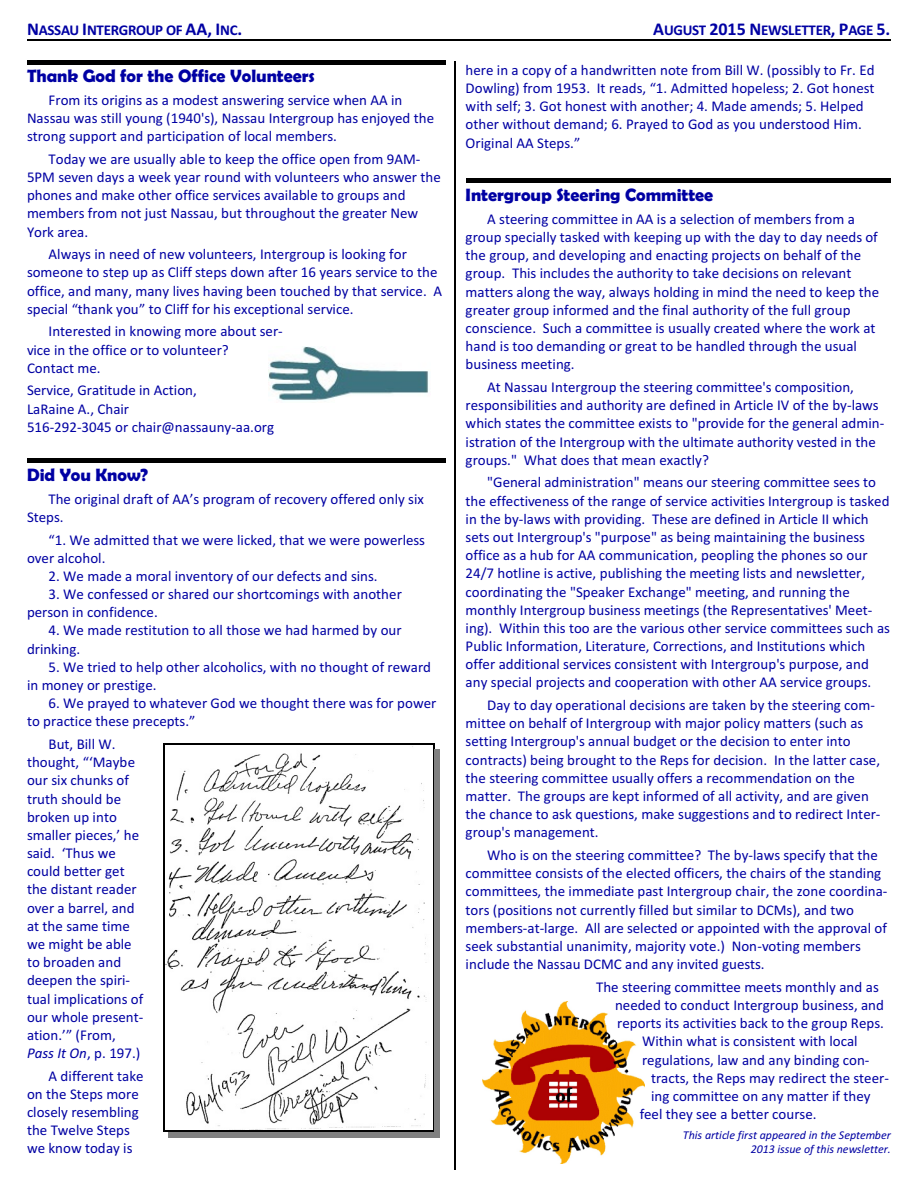
<style>
.page{position:relative;width:918px;height:1188px;background:#fff}
.page>*{position:absolute;margin:0;border:0;box-sizing:border-box;transform-origin:0 0}
.t1{font:700 18px "Berlin Sans FB Demi";color:#0000a3}
.t2{font:15px/18.1px "Calibri";color:#0000a3}
.t3{font:700 15px "Calibri";letter-spacing:-.02em;color:#0000a3}
.t4{font:italic 12px/14.5px "Calibri";color:#0000a3;text-align:right}
.s1{font-size:18px}
.s2{font-style:italic}
</style>
<div class="page">
<hr style="left:27px;top:40px;width:864px;height:1px;background:#000">
<img style="left:482px;top:1002px;width:162px;height:162px">
<img style="left:268px;top:346px;width:161px;height:55px">
<img style="left:164px;top:745px;width:269px;height:386px">
<hr style="left:163px;top:744px;width:1px;height:388px;background:#000">
<hr style="left:433px;top:744px;width:2px;height:388px;background:#000">
<hr style="left:163px;top:744px;width:271px;height:1px;background:#000">
<hr style="left:163px;top:1131px;width:271px;height:1px;background:#000">
<div style="left:435px;top:749px;width:5px;height:389px;background:#808080"></div>
<div style="left:169px;top:1132px;width:271px;height:6px;background:#808080"></div>
<hr style="left:455px;top:61px;width:1px;height:1109px;background:#000">
<hr style="left:27px;top:61px;width:418px;height:4px;background:#000">
<div style="left:27px;top:458px;width:418px;height:5px;background:#000"></div>
<hr style="left:466px;top:179px;width:425px;height:4px;background:#000">
<p class="t3" style="left:27px;top:24px;width:217px"><span class="s1">N</span>ASSAU <span class="s1">I</span>NTERGROUP OF <span class="s1">AA, I</span>NC<span class="s1">.</span></p>
<p class="t3" style="left:653px;top:24px;width:239px"><span class="s1">A</span>UGUST <span class="s1">2015 N</span>EWSLETTER<span class="s1">, P</span>AGE <span class="s1">5.</span></p>
<p class="t1" style="left:27px;top:65px;width:290px">Thank God for the Office Volunteers</p>
<p class="t2" style="left:27px;top:92px;width:409px;text-indent:22px">From its origins as a modest answering service when AA in<br>Nassau was still young (1940's), Nassau Intergroup has enjoyed the strong support and participation of local members.</p>
<p class="t2" style="left:27px;top:151px;width:415px;text-indent:22px">Today we are usually able to keep the office open from 9AM-5PM seven days a week year round with volunteers who answer the phones and make other office services available to groups and members from not just Nassau, but throughout the greater New York area.</p>
<p class="t2" style="left:27px;top:246px;width:417px;text-indent:22px">Always in need of new volunteers, Intergroup is looking for someone to step up as Cliff steps down after 16 years service to the office, and many, many lives having been touched by that service. A special “thank you” to Cliff for his exceptional service.</p>
<p class="t2" style="left:27px;top:324px;width:257px;text-indent:22px">Interested in knowing more about ser&shy;vice in the office or to volunteer?<br>Contact me.</p>
<p class="t2" style="left:27px;top:383px;width:249px">Service, Gratitude in Action,<br>LaRaine A., Chair<br>516-292-3045 or chair@nassauny-aa.org</p>
<p class="t1" style="left:27px;top:464px;width:123px">Did You Know?</p>
<p class="t2" style="left:27px;top:491px;width:399px;text-indent:22px">The original draft of AA’s program of recovery offered only six<br>Steps.</p>
<p class="t2" style="left:27px;top:532px;width:400px;text-indent:22px">“1. We admitted that we were licked, that we were powerless over alcohol.</p>
<p class="t2" style="left:49px;top:568px;width:331px">2. We made a moral inventory of our defects and sins.</p>
<p class="t2" style="left:27px;top:586px;width:376px;text-indent:22px">3. We confessed or shared our shortcomings with another person in confidence.</p>
<p class="t2" style="left:27px;top:623px;width:376px;text-indent:22px">4. We made restitution to all those we had harmed by our drinking.</p>
<p class="t2" style="left:27px;top:659px;width:406px;text-indent:22px">5. We tried to help other alcoholics, with no thought of reward in money or prestige.</p>
<p class="t2" style="left:27px;top:695px;width:411px;text-indent:22px">6. We prayed to whatever God we thought there was for power to practice these precepts.”</p>
<p class="t2" style="left:27px;top:736px;width:118px;text-indent:22px">But, Bill W. thought, “‘Maybe our six chunks of truth should be broken up into smaller pieces,’ he said. ‘Thus we could better get the distant reader over a barrel, and at the same time we might be able to broaden and deepen the spiri&shy;tual implications of our whole present&shy;ation.’” (From,<br><span class="s2">Pass It On</span>, p. 197.)</p>
<p class="t2" style="left:27px;top:1068px;width:118px;text-indent:22px">A different take on the Steps more closely resembling the Twelve Steps we know today is</p>
<p class="t2" style="left:466px;top:62px;width:411px">here in a copy of a handwritten note from Bill W. (possibly to Fr. Ed Dowling) from 1953. It reads, “1. Admitted hopeless; 2. Got honest with self; 3. Got honest with another; 4. Made amends; 5. Helped other without demand; 6. Prayed to God as you understood Him.<br>Original AA Steps.”</p>
<p class="t1" style="left:466px;top:184px;width:249px">Intergroup Steering Committee</p>
<p class="t2" style="left:466px;top:211px;width:415px;text-indent:22px">A steering committee in AA is a selection of members from a group specially tasked with keeping up with the day to day needs of the group, and developing and enacting projects on behalf of the group. This includes the authority to take decisions on relevant matters along the way, always holding in mind the need to keep the greater group informed and the final authority of the full group conscience. Such a committee is usually created where the work at hand is too demanding or great to be handled through the usual business meeting.</p>
<p class="t2" style="left:466px;top:379px;width:420px;text-indent:22px">At Nassau Intergroup the steering committee's composition, responsibilities and authority are defined in Article IV of the by-laws which states the committee exists to "provide for the general admin&shy;istration of the Intergroup with the ultimate authority vested in the groups." What does that mean exactly?</p>
<p class="t2" style="left:466px;top:475px;width:426px;text-indent:22px">"General administration" means our steering committee sees to the effectiveness of the range of service activities Intergroup is tasked in the by-laws with providing. These are defined in Article II which sets out Intergroup's "purpose" as being maintaining the business office as a hub for AA communication, peopling the phones so our 24/7 hotline is active, publishing the meeting lists and newsletter, coordinating the "Speaker Exchange" meeting, and running the monthly Intergroup business meetings (the Representatives' Meet&shy;ing). Within this too are the various other service committees such as Public Information, Literature, Corrections, and Institutions which offer additional services consistent with Intergroup's purpose, and any special projects and cooperation with other AA service groups.</p>
<p class="t2" style="left:466px;top:697px;width:416px;text-indent:22px">Day to day operational decisions are taken by the steering com&shy;mittee on behalf of Intergroup with major policy matters (such as setting Intergroup's annual budget or the decision to enter into contracts) being brought to the Reps for decision. In the latter case, the steering committee usually offers a recommendation on the matter. The groups are kept informed of all activity, and are given the chance to ask questions, make suggestions and to redirect Inter&shy;group's management.</p>
<p class="t2" style="left:466px;top:847px;width:423px;text-indent:22px">Who is on the steering committee? The by-laws specify that the committee consists of the elected officers, the chairs of the standing committees, the immediate past Intergroup chair, the zone coordina&shy;tors (positions not currently filled but similar to DCMs), and two members-at-large. All are selected or appointed with the approval of seek substantial unanimity, majority vote.) Non-voting members include the Nassau DCMC and any invited guests.</p>
<p class="t2" style="left:596px;top:979px;width:284px">The steering committee meets monthly and as</p>
<p class="t2" style="left:615px;top:997px;width:271px">needed to conduct Intergroup business, and</p>
<p class="t2" style="left:617px;top:1015px;width:268px">reports its activities back to the group Reps.</p>
<p class="t2" style="left:642px;top:1034px;width:217px">Within what is consistent with local</p>
<p class="t2" style="left:642px;top:1052px;width:229px">regulations, law and any binding con-</p>
<p class="t2" style="left:651px;top:1070px;width:239px">tracts, the Reps may redirect the steer-</p>
<p class="t2" style="left:651px;top:1088px;width:221px">ing committee on any matter if they</p>
<p class="t2" style="left:640px;top:1106px;width:178px">feel they see a better course.</p>
<p class="t4" style="left:683px;top:1129px;width:210px">This article first appeared in the September<br>2013 issue of this newsletter.</p>
</div>
